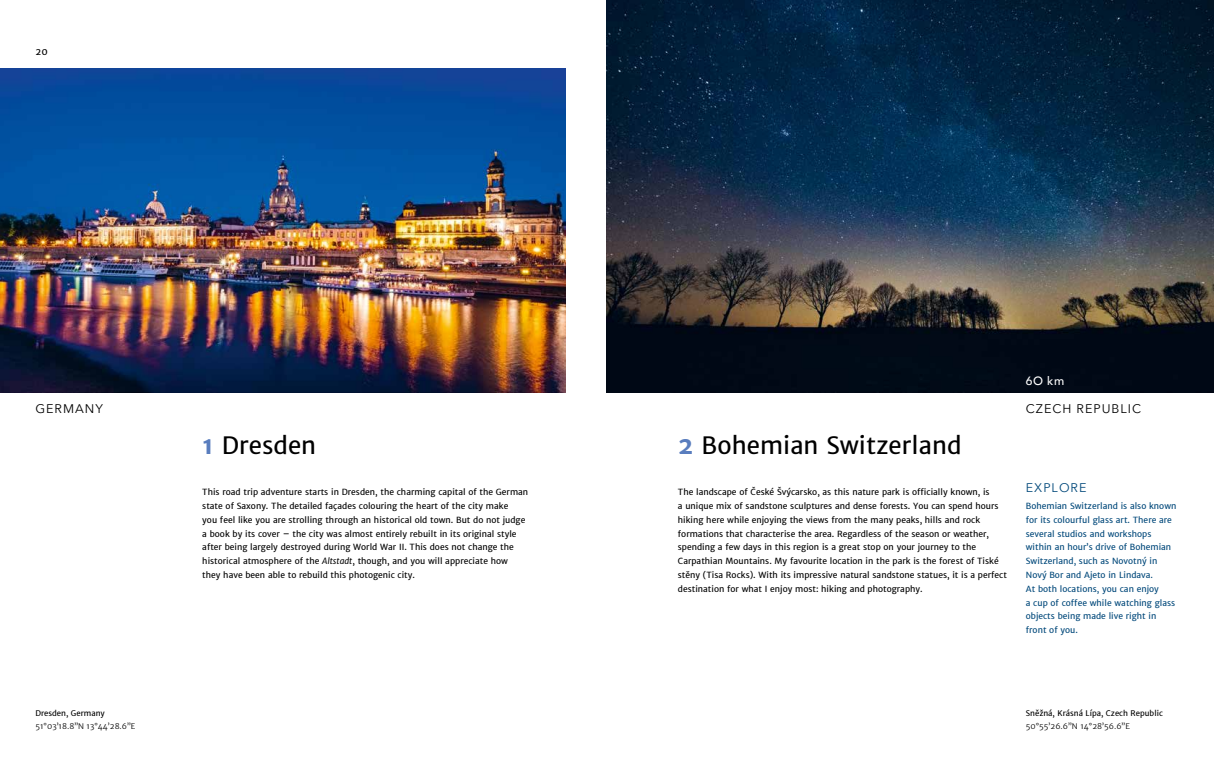
<style>
.page{position:relative;width:1214px;height:783px;background:#fff}
.page>*{position:absolute;margin:0;border:0;box-sizing:border-box;transform-origin:0 0}
.t1{font:24px "Merriweather Sans";color:#000}
.t2{font:12.5px "Avenir Next";letter-spacing:.08em;color:#000}
.t3{font:12.5px "Avenir Next";letter-spacing:.08em;color:#00487a}
.t4{font:500 12px "Avenir";color:#fff}
.t5{font:9.5px "Merriweather Sans";color:#000}
.t6{font:8.5px/13.8px "Merriweather Sans";color:#000}
.t7{font:8.5px/13.8px "Merriweather Sans";color:#00487a}
.t8{font:300 7.8px "Merriweather Sans";color:#000}
.t9{font:7.8px "Merriweather Sans";color:#000}
.s1{font-weight:700;color:#597dbe}
.s2{font-style:italic}
</style>
<div class="page">
<img style="left:607px;top:0;width:606px;height:392px">
<img style="left:0;top:69px;width:566px;height:323px">
<p class="t5" style="left:35px;top:45px;width:14px">20</p>
<h3 class="t4" style="left:1025px;top:370px;width:40px">6O km</h3>
<h2 class="t2" style="left:35px;top:398px;width:69px">GERMANY</h2>
<h2 class="t2" style="left:1025px;top:398px;width:117px">CZECH REPUBLIC</h2>
<h1 class="t1" style="left:202px;top:429px;width:115px"><span class="s1">1</span> Dresden</h1>
<h1 class="t1" style="left:677px;top:429px;width:285px"><span class="s1">2</span> Bohemian Switzerland</h1>
<h2 class="t3" style="left:1025px;top:477px;width:62px">EXPLORE</h2>
<p class="t7" style="left:1025px;top:499px;width:152px">Bohemian Switzerland is also known for its colourful glass art. There are several studios and workshops within an hour’s drive of Bohemian<br>Switzerland, such as Novotný in<br>Nový Bor and Ajeto in Lindava.<br>At both locations, you can enjoy<br>a cup of coffee while watching glass objects being made live right in front of you.</p>
<p class="t6" style="left:202px;top:485px;width:327px">This road trip adventure starts in Dresden, the charming capital of the German state of Saxony. The detailed façades colouring the heart of the city make<br>you feel like you are strolling through an historical old town. But do not judge a book by its cover – the city was almost entirely rebuilt in its original style after being largely destroyed during World War II. This does not change the historical atmosphere of the <span class="s2">Altstadt</span>, though, and you will appreciate how they have been able to rebuild this photogenic city.</p>
<p class="t6" style="left:677px;top:485px;width:330px">The landscape of České Švýcarsko, as this nature park is officially known, is<br>a unique mix of sandstone sculptures and dense forests. You can spend hours hiking here while enjoying the views from the many peaks, hills and rock formations that characterise the area. Regardless of the season or weather, spending a few days in this region is a great stop on your journey to the Carpathian Mountains. My favourite location in the park is the forest of Tiské stěny (Tisa Rocks). With its impressive natural sandstone statues, it is a perfect destination for what I enjoy most: hiking and photography.</p>
<p class="t9" style="left:35px;top:707px;width:71px">Dresden, Germany</p>
<p class="t8" style="left:35px;top:721px;width:102px">51°03’18.8”N 13°44’28.6”E</p>
<p class="t9" style="left:1025px;top:707px;width:138px">Sněžná, Krásná Lípa, Czech Republic</p>
<p class="t8" style="left:1025px;top:721px;width:106px">50°55’26.6”N 14°28’56.6”E</p>
</div>
